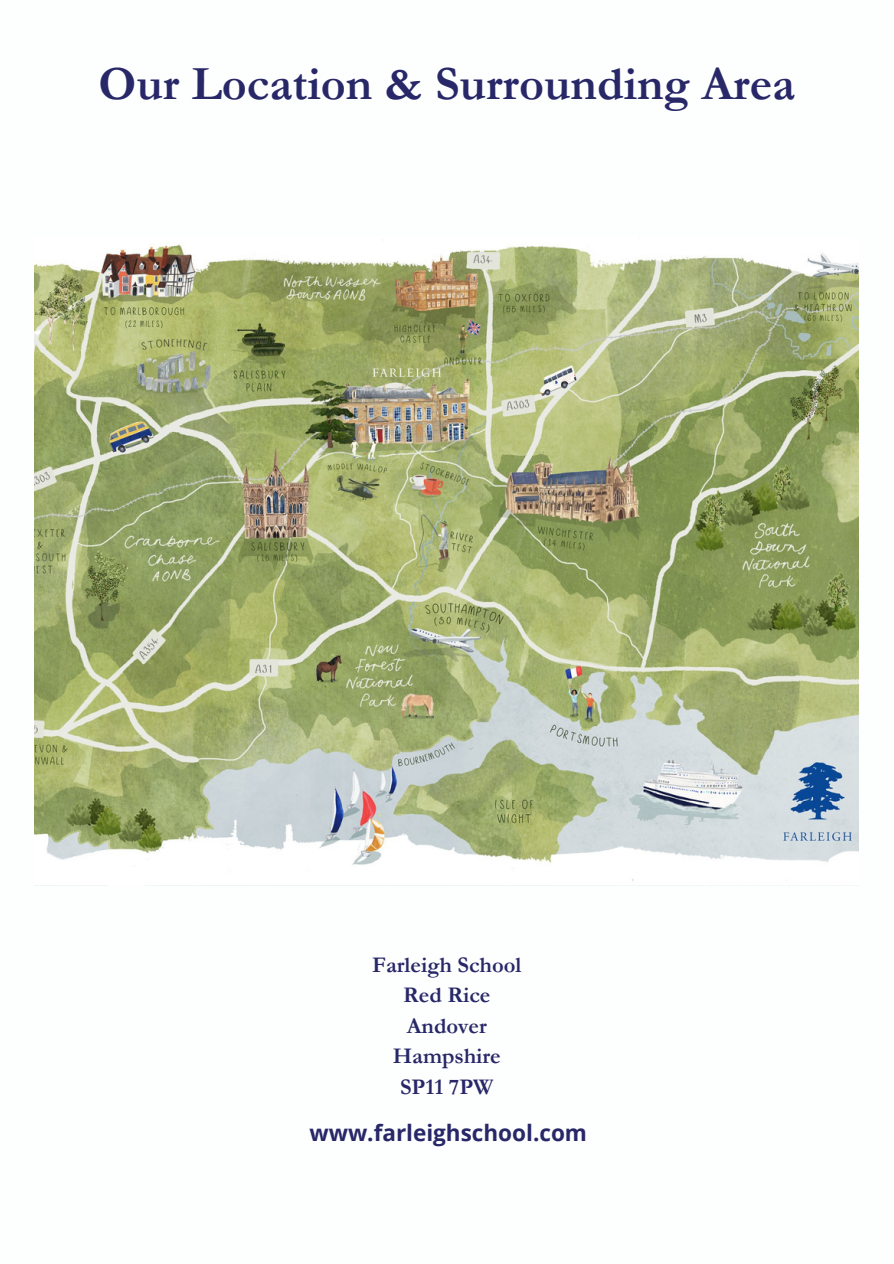
<style>
.page{position:relative;width:894px;height:1264px;background:#fff}
.page>*{position:absolute;margin:0;border:0;box-sizing:border-box;transform-origin:0 0}
.t1{font:700 48px "Garamond";color:#282768}
.t2{font:700 22.5px "Garamond";color:#282768}
.t3{font:700 22.5px "Open Sans";color:#282768}
</style>
<div class="page">
<img style="left:35px;top:244px;width:823px;height:637px">
<p class="t1" style="left:98px;top:58px;width:698px">Our Location &amp; Surrounding Area</p>
<p class="t2" style="left:372px;top:952px;width:150px">Farleigh School</p>
<p class="t2" style="left:403px;top:983px;width:89px">Red Rice</p>
<p class="t2" style="left:407px;top:1013px;width:81px">Andover</p>
<p class="t2" style="left:392px;top:1043px;width:109px">Hampshire</p>
<p class="t2" style="left:400px;top:1074px;width:95px">SP11 7PW</p>
<p class="t3" style="left:309px;top:1117px;width:279px">www.farleighschool.com</p>
</div>
